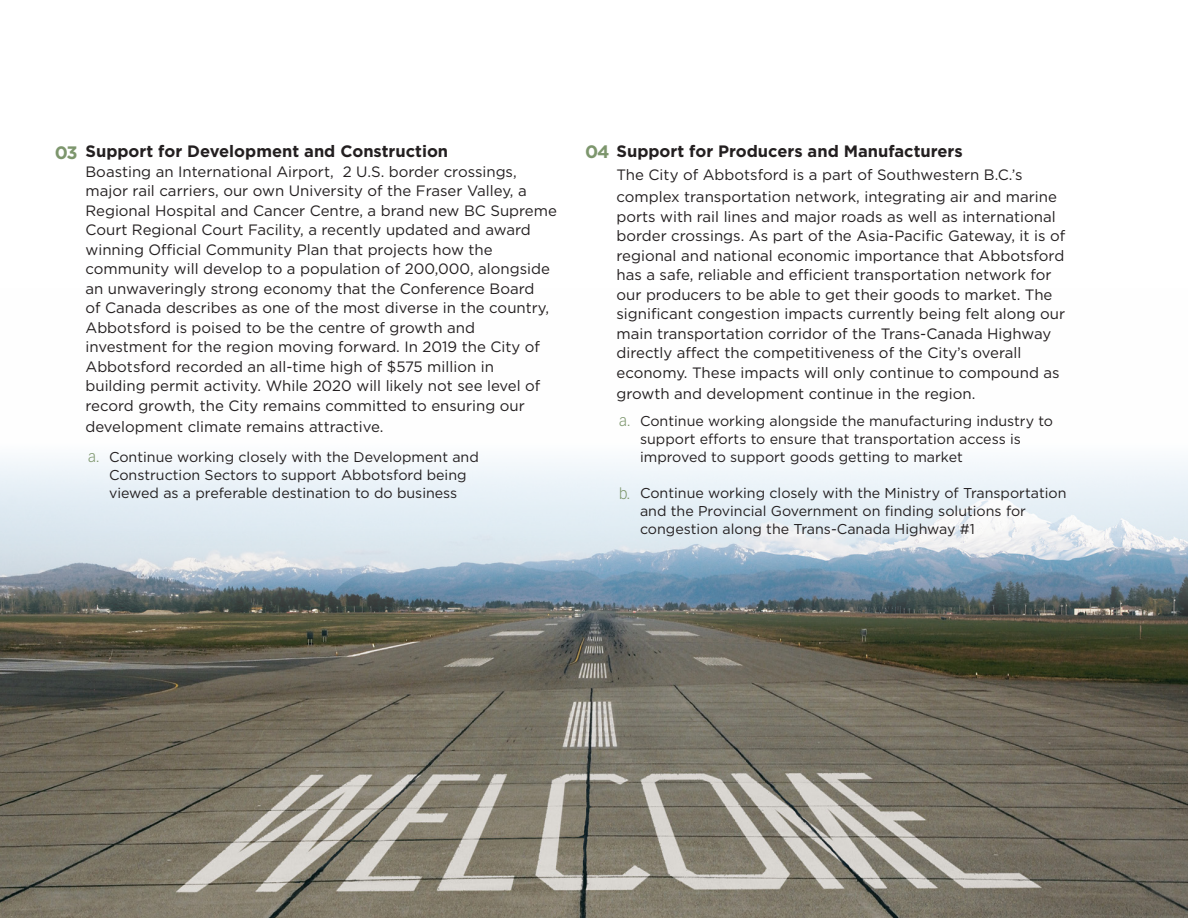
<style>
.page{position:relative;width:1188px;height:918px;background:#fff}
.page>*{position:absolute;margin:0;border:0;box-sizing:border-box;transform-origin:0 0}
.t1{font:700 16.5px "Gotham";color:#231f20}
.t2{font:15px/19.5px "Gotham";color:#231f20}
.t3{font:300 15px "Vectora LT Std";color:#7d966d}
.t4{font:14.25px/18px "Gotham";color:#231f20}
.s1{font-size:18px;color:#7d966d}
</style>
<div class="page">
<img style="left:0;top:458px;width:1188px;height:460px">
<p class="t1" style="left:55px;top:140px;width:395px"><span class="s1">03</span> Support for Development and Construction</p>
<p class="t1" style="left:585px;top:140px;width:379px"><span class="s1">04</span> Support for Producers and Manufacturers</p>
<p class="t2" style="left:85px;top:161px;width:473px">Boasting an International Airport, 2 U.S. border crossings, major rail carriers, our own University of the Fraser Valley, a Regional Hospital and Cancer Centre, a brand new BC Supreme Court Regional Court Facility, a recently updated and award winning Official Community Plan that projects how the community will develop to a population of 200,000, alongside an unwaveringly strong economy that the Conference Board<br>of Canada describes as one of the most diverse in the country, Abbotsford is poised to be the centre of growth and investment for the region moving forward. In 2019 the City of Abbotsford recorded an all-time high of $575 million in building permit activity. While 2020 will likely not see level of record growth, the City remains committed to ensuring our</p>
<p class="t2" style="left:85px;top:416px;width:299px">development climate remains attractive.</p>
<p class="t3" style="left:88px;top:448px;width:13px">a.</p>
<p class="t4" style="left:109px;top:447px;width:371px">Continue working closely with the Development and<br>Construction Sectors to support Abbotsford being viewed as a preferable destination to do business</p>
<p class="t2" style="left:616px;top:163px;width:442px;line-height:22.5px">The City of Abbotsford is a part of Southwestern B.C.’s complex transportation network, integrating air and marine</p>
<p class="t2" style="left:616px;top:206px;width:450px">ports with rail lines and major roads as well as international border crossings. As part of the Asia-Pacific Gateway, it is of regional and national economic importance that Abbotsford has a safe, reliable and efficient transportation network for our producers to be able to get their goods to market. The significant congestion impacts currently being felt along our main transportation corridor of the Trans-Canada Highway directly affect the competitiveness of the City’s overall economy. These impacts will only continue to compound as</p>
<p class="t2" style="left:616px;top:383px;width:360px">growth and development continue in the region.</p>
<p class="t3" style="left:619px;top:412px;width:13px">a.</p>
<p class="t3" style="left:619px;top:485px;width:13px">b.</p>
<p class="t4" style="left:640px;top:411px;width:415px">Continue working alongside the manufacturing industry to support efforts to ensure that transportation access is improved to support goods getting to market</p>
<p class="t4" style="left:640px;top:483px;width:428px">Continue working closely with the Ministry of Transportation and the Provincial Government on finding solutions for congestion along the Trans-Canada Highway #1</p>
</div>
